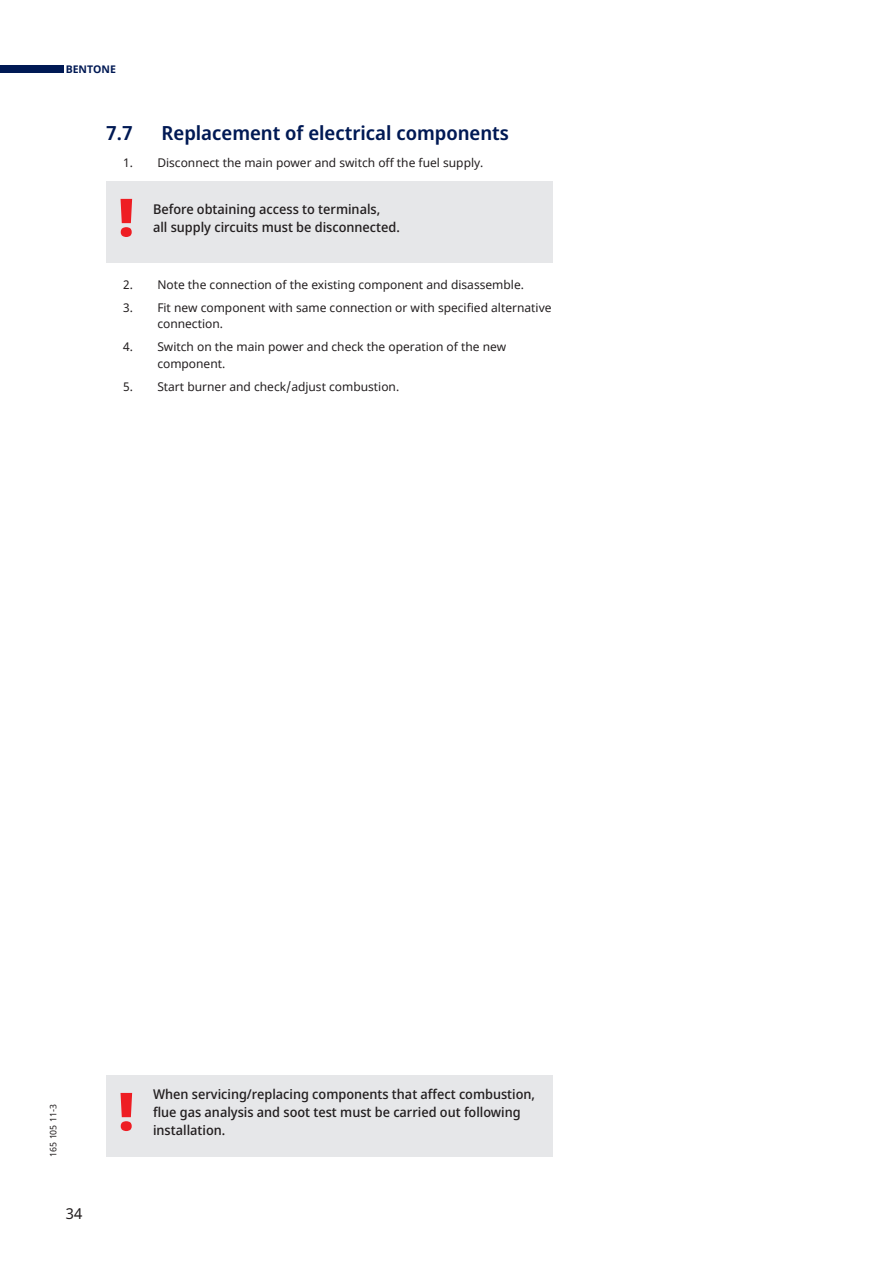
<style>
.page{position:relative;width:893px;height:1263px;background:#fff}
.page>*{position:absolute;margin:0;border:0;box-sizing:border-box;transform-origin:0 0}
.t1{font:900 52.5px "Noto Sans Display";color:#ee1d23}
.t2{font:600 19.5px "Noto Sans Display";color:#001954}
.t3{font:15px "Noto Sans";color:#231f20}
.t4{font:500 13.5px/18px "Noto Sans Display";color:#231f20}
.t5{font:12px/16.5px "Noto Sans";color:#231f20}
.t6{font:700 10.5px "Noto Sans";color:#001954}
.t7{font:9px "Noto Sans";color:#231f20}
</style>
<div class="page">
<div style="left:0;top:66px;width:64px;height:7px;background:#001954"></div>
<div style="left:106px;top:1075px;width:447px;height:82px;background:#e6e7e9"></div>
<div style="left:106px;top:181px;width:447px;height:82px;background:#e6e7e9"></div>
<p class="t6" style="left:66px;top:64px;width:52px">BENTONE</p>
<h2 class="t2" style="left:106px;top:125px;width:28px">7.7</h2>
<h2 class="t2" style="left:162px;top:125px;width:349px">Replacement of electrical components</h2>
<p class="t5" style="left:123px;top:155px;width:362px">1. Disconnect the main power and switch off the fuel supply.</p>
<h1 class="t1" style="left:119px;top:196px;width:16px">!</h1>
<p class="t4" style="left:153px;top:200px;width:248px">Before obtaining access to terminals,<br>all supply circuits must be disconnected.</p>
<p class="t5" style="left:123px;top:277px;width:402px">2. Note the connection of the existing component and disassemble.</p>
<p class="t5" style="left:157px;top:300px;width:396px;text-indent:-34px">3. Fit new component with same connection or with specified alternative connection.</p>
<p class="t5" style="left:157px;top:339px;width:350px;text-indent:-34px">4. Switch on the main power and check the operation of the new component.</p>
<p class="t5" style="left:123px;top:379px;width:277px">5. Start burner and check/adjust combustion.</p>
<p class="t7" style="left:49px;top:1157px;width:54px;rotate:-90deg">165 105 11-3</p>
<p class="t3" style="left:66px;top:1206px;width:18px">34</p>
<h1 class="t1" style="left:119px;top:1090px;width:16px">!</h1>
<p class="t4" style="left:153px;top:1085px;width:384px">When servicing/replacing components that affect combustion, flue gas analysis and soot test must be carried out following installation.</p>
</div>
